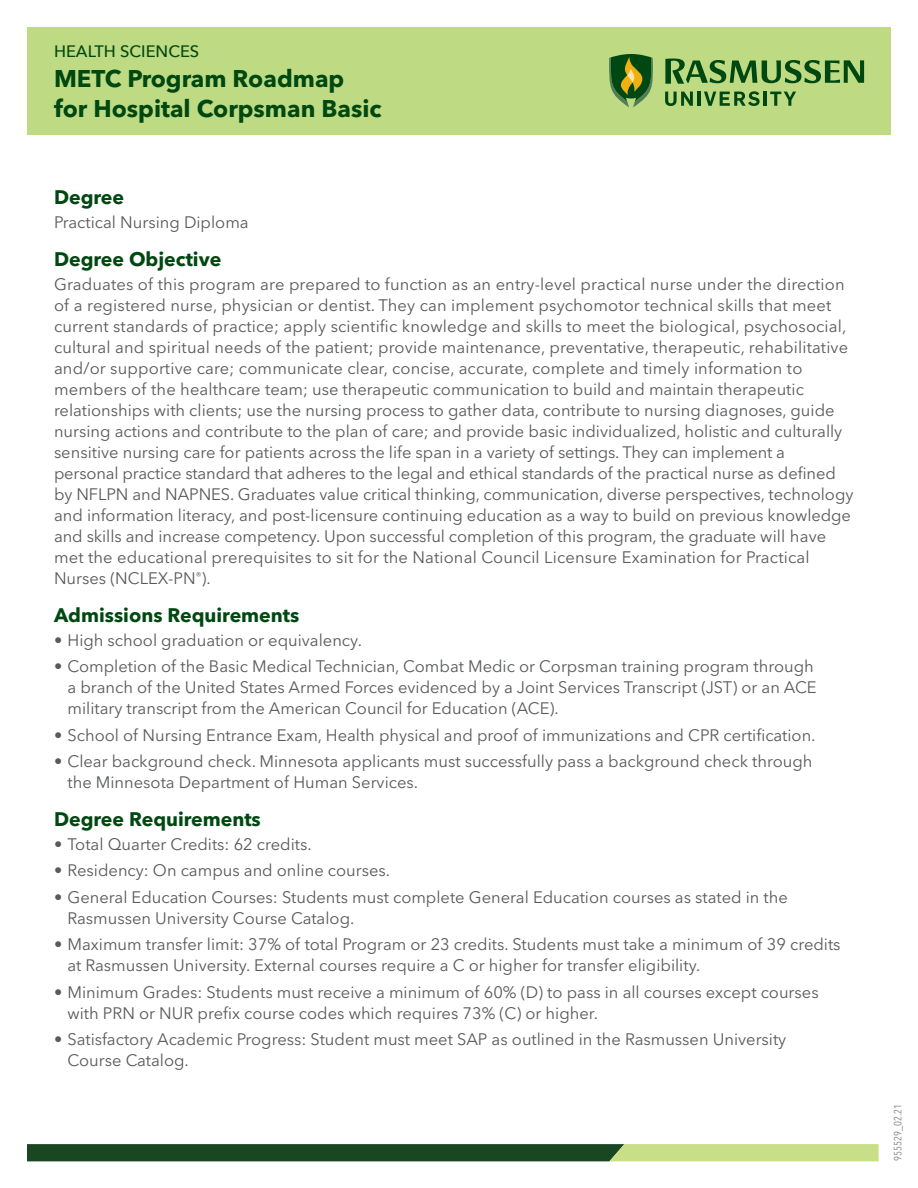
<style>
.page{position:relative;width:918px;height:1188px;background:#fff}
.page>*{position:absolute;margin:0;border:0;box-sizing:border-box;transform-origin:0 0}
.t1{font:700 24px/30px "Avenir Next LT Pro";color:#004812}
.t2{font:700 19.5px "Avenir Next LT Pro";color:#004812}
.Body_Copy{font:16.5px/21px "Avenir Next LT Pro";color:#58595b}
.Bullet_Copy{font:16.5px/21px "Avenir Next LT Pro";color:#58595b}
.t3{font:500 16.5px "Avenir Next";color:#004812}
.Disclaimer{font:10.5px "Avenir Next Condensed";color:#838588}
</style>
<div class="page">
<div style="left:27px;top:27px;width:864px;height:108px;background:#bedb83"></div>
<svg style="left:665px;top:59px;width:199px;height:25px"></svg>
<svg style="left:609px;top:54px;width:44px;height:53px"></svg>
<svg style="left:665px;top:92px;width:28px;height:14px"></svg>
<hr style="left:698px;top:92px;width:3px;height:14px;background:#004812">
<svg style="left:704px;top:91px;width:56px;height:15px"></svg>
<hr style="left:763px;top:92px;width:4px;height:14px;background:#004812">
<svg style="left:770px;top:92px;width:26px;height:14px"></svg>
<svg style="left:27px;top:1144px;width:852px;height:17px;background:#4f7642"></svg>
<p class="t3" style="left:54px;top:37px;width:147px">HEALTH SCIENCES</p>
<p class="t1" style="left:54px;top:63px;width:329px">METC Program Roadmap for Hospital Corpsman Basic</p>
<p class="t2" style="left:54px;top:185px;width:72px">Degree</p>
<p class="Body_Copy" style="left:54px;top:212px;width:196px">Practical Nursing Diploma</p>
<p class="t2" style="left:54px;top:247px;width:169px">Degree Objective</p>
<p class="Body_Copy" style="left:54px;top:274px;width:801px">Graduates of this program are prepared to function as an entry-level practical nurse under the direction of a registered nurse, physician or dentist. They can implement psychomotor technical skills that meet current standards of practice; apply scientific knowledge and skills to meet the biological, psychosocial, cultural and spiritual needs of the patient; provide maintenance, preventative, therapeutic, rehabilitative and/or supportive care; communicate clear, concise, accurate, complete and timely information to members of the healthcare team; use therapeutic communication to build and maintain therapeutic relationships with clients; use the nursing process to gather data, contribute to nursing diagnoses, guide nursing actions and contribute to the plan of care; and provide basic individualized, holistic and culturally sensitive nursing care for patients across the life span in a variety of settings. They can implement a personal practice standard that adheres to the legal and ethical standards of the practical nurse as defined by NFLPN and NAPNES. Graduates value critical thinking, communication, diverse perspectives, technology and information literacy, and post-licensure continuing education as a way to build on previous knowledge and skills and increase competency. Upon successful completion of this program, the graduate will have met the educational prerequisites to sit for the National Council Licensure Examination for Practical Nurses (NCLEX-PN<sup>®</sup>).</p>
<p class="t2" style="left:54px;top:603px;width:247px">Admissions Requirements</p>
<p class="Bullet_Copy" style="left:54px;top:630px;width:309px">• High school graduation or equivalency.</p>
<p class="Bullet_Copy" style="left:68px;top:656px;width:751px;text-indent:-14px">• Completion of the Basic Medical Technician, Combat Medic or Corpsman training program through a branch of the United States Armed Forces evidenced by a Joint Services Transcript (JST) or an ACE military transcript from the American Council for Education (ACE).</p>
<p class="Bullet_Copy" style="left:54px;top:724px;width:763px">• School of Nursing Entrance Exam, Health physical and proof of immunizations and CPR certification.</p>
<p class="Body_Copy" style="left:68px;top:751px;width:746px;text-indent:-14px">• Clear background check. Minnesota applicants must successfully pass a background check through the Minnesota Department of Human Services.</p>
<p class="t2" style="left:54px;top:807px;width:208px">Degree Requirements</p>
<p class="Bullet_Copy" style="left:54px;top:834px;width:259px">• Total Quarter Credits: 62 credits.</p>
<p class="Bullet_Copy" style="left:54px;top:860px;width:338px">• Residency: On campus and online courses.</p>
<p class="Bullet_Copy" style="left:68px;top:887px;width:722px;text-indent:-14px">• General Education Courses: Students must complete General Education courses as stated in the<br>Rasmussen University Course Catalog.</p>
<p class="Bullet_Copy" style="left:68px;top:934px;width:775px;text-indent:-14px">• Maximum transfer limit: 37% of total Program or 23 credits. Students must take a minimum of 39 credits at Rasmussen University. External courses require a C or higher for transfer eligibility.</p>
<p class="Bullet_Copy" style="left:68px;top:981px;width:753px;text-indent:-14px">• Minimum Grades: Students must receive a minimum of 60% (D) to pass in all courses except courses with PRN or NUR prefix course codes which requires 73% (C) or higher.</p>
<p class="Bullet_Copy" style="left:68px;top:1029px;width:720px;text-indent:-14px">• Satisfactory Academic Progress: Student must meet SAP as outlined in the Rasmussen University<br>Course Catalog.</p>
<p class="Disclaimer" style="left:889px;top:1161px;width:58px;rotate:-90deg">955529_02.21</p>
</div>
